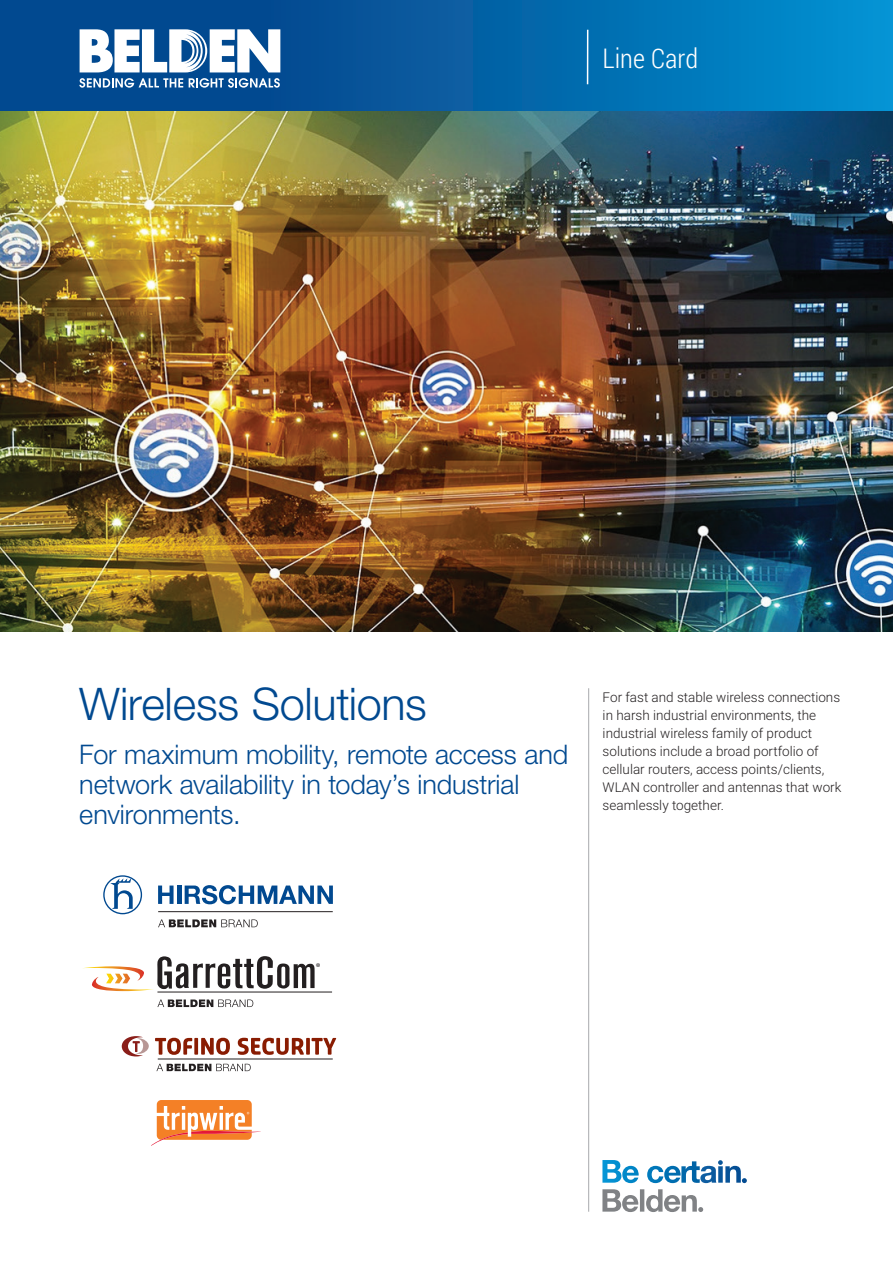
<style>
.page{position:relative;width:893px;height:1263px;background:#fff}
.page>*{position:absolute;margin:0;border:0;box-sizing:border-box;transform-origin:0 0}
.Cover_Headline{font:300 45px "Helvetica Neue LT Std";letter-spacing:-.005em;color:#014990}
.Cover_subheadline{font:300 27px/30px "Helvetica Neue LT Std";letter-spacing:-.005em;color:#014990}
.header_bar_descripti{font:300 27px "Roboto Condensed";color:#fff}
.body_copy{font:300 13.5px/18px "Roboto";color:#231f20}
.t1{font:11.25px "Myriad Pro";color:#231f20}
</style>
<div class="page">
<img style="left:0;top:111px;width:893px;height:520px">
<div style="left:0;top:0;width:893px;height:111px;background:linear-gradient(to right,#053b82,#028bcb)"></div>
<svg style="left:602px;top:1160px;width:145px;height:23px"></svg>
<svg style="left:602px;top:1189px;width:101px;height:23px"></svg>
<hr style="left:588px;top:688px;width:1px;height:524px;background:#a8a9ad">
<svg style="left:79px;top:78px;width:104px;height:10px"></svg>
<svg style="left:189px;top:78px;width:91px;height:10px"></svg>
<svg style="left:80px;top:29px;width:200px;height:43px"></svg>
<svg style="left:158px;top:919px;width:100px;height:8px"></svg>
<svg style="left:158px;top:885px;width:16px;height:19px"></svg>
<hr style="left:177px;top:885px;width:4px;height:19px;background:#014990">
<svg style="left:103px;top:875px;width:39px;height:39px"></svg>
<svg style="left:185px;top:885px;width:148px;height:19px"></svg>
<hr style="left:158px;top:911px;width:175px;height:1px;background:#231f20">
<svg style="left:83px;top:956px;width:232px;height:35px"></svg>
<svg style="left:157px;top:999px;width:96px;height:8px"></svg>
<hr style="left:157px;top:992px;width:175px;height:1px;background:#231f20">
<svg style="left:122px;top:1036px;width:27px;height:20px"></svg>
<svg style="left:155px;top:1038px;width:37px;height:17px"></svg>
<svg style="left:194px;top:1038px;width:4px;height:17px"></svg>
<svg style="left:201px;top:1038px;width:29px;height:17px"></svg>
<svg style="left:238px;top:1038px;width:66px;height:17px"></svg>
<svg style="left:306px;top:1038px;width:4px;height:17px"></svg>
<svg style="left:312px;top:1038px;width:24px;height:17px"></svg>
<svg style="left:156px;top:1064px;width:95px;height:7px"></svg>
<hr style="left:158px;top:1058px;width:175px;height:1px;background:#231f20">
<svg style="left:151px;top:1100px;width:110px;height:46px"></svg>
<hr style="left:587px;top:30px;width:1px;height:54px;background:#fff">
<p class="header_bar_descripti" style="left:603px;top:40px;width:97px">Line Card</p>
<p class="Cover_Headline" style="left:79px;top:677px;width:349px">Wireless Solutions</p>
<p class="Cover_subheadline" style="left:79px;top:739px;width:490px">For maximum mobility, remote access and network availability in today’s industrial environments.</p>
<p class="body_copy" style="left:603px;top:688px;width:240px">For fast and stable wireless connections in harsh industrial environments, the industrial wireless family of product solutions include a broad portfolio of cellular routers, access points/clients, WLAN controller and antennas that work seamlessly together.</p>
<p class="t1" style="left:316px;top:960px;width:6px">®</p>
</div>
